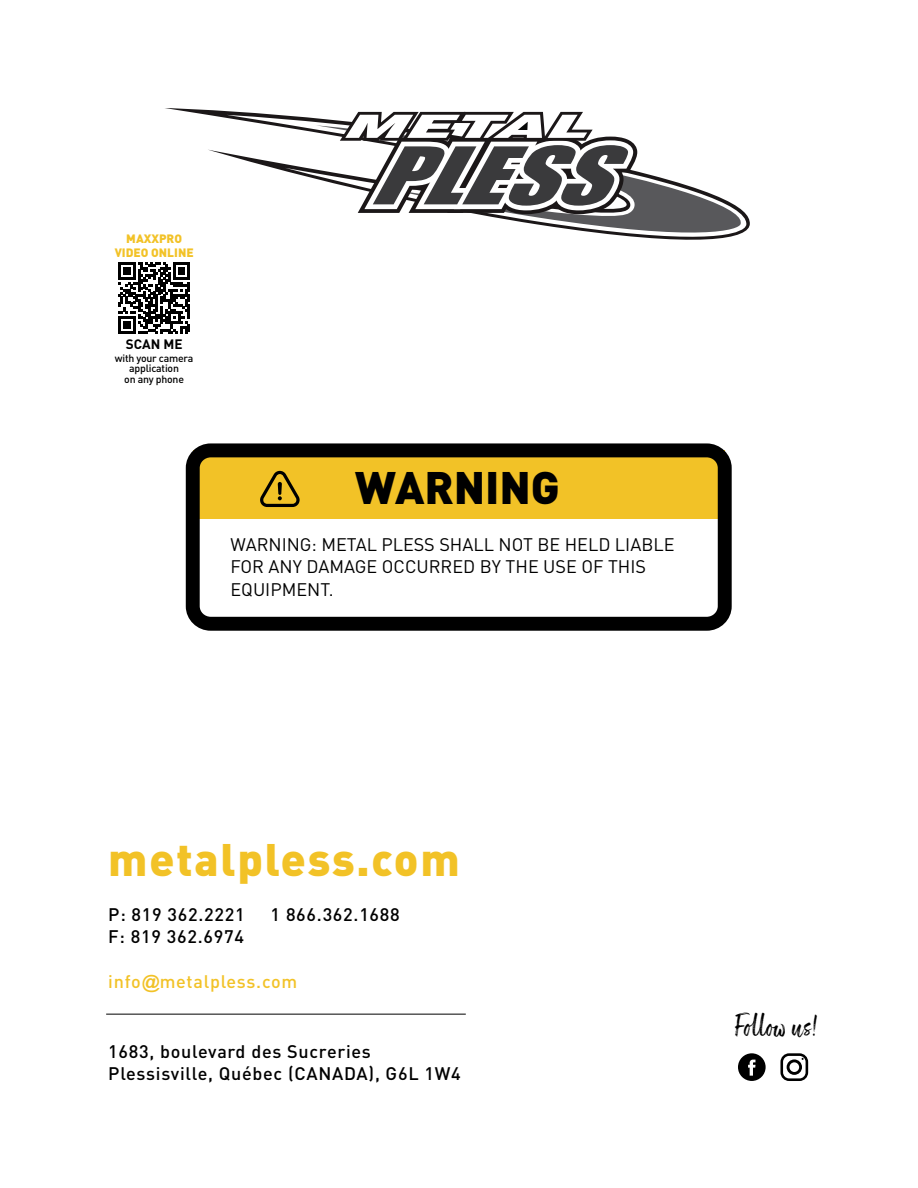
<style>
.page{position:relative;width:918px;height:1188px;background:#fff}
.page>*{position:absolute;margin:0;border:0;box-sizing:border-box;transform-origin:0 0}
.t1{font:900 45px "DINOT";letter-spacing:.04em;color:#f2c227}
.t2{font:900 45px "DINOT";color:#000}
.t3{font:27px "ATS Script";color:#000}
.t4{font:500 18px/22.5px "DINOT";letter-spacing:.04em;color:#000}
.t5{font:18px/22.5px "DINOT";color:#000}
.t6{font:500 18px "DINOT";letter-spacing:.04em;color:#f2c227}
.t7{font:700 13.5px "DINOT";color:#000}
.t8{font:900 12px/13.5px "DINOT";color:#f2c227;text-align:center}
.t9{font:500 10.5px/10.5px "DINOT";letter-spacing:-.02em;color:#000;text-align:center}
.s1{font-family:"Arial";font-weight:700;font-style:italic}
</style>
<div class="page">
<hr style="left:106px;top:1014px;width:360px;height:1px;background:#000">
<div style="left:193px;top:450px;width:532px;height:69px;background:#f2c227"></div>
<svg style="left:260px;top:471px;width:40px;height:36px"></svg>
<div style="left:186px;top:443px;width:546px;height:188px;border:14px solid #000;border-radius:18px"></div>
<svg style="left:165px;top:108px;width:585px;height:123px"></svg>
<svg style="left:227px;top:115px;width:519px;height:118px"></svg>
<svg style="left:316px;top:125px;width:426px;height:115px"></svg>
<svg style="left:340px;top:112px;width:297px;height:102px"></svg>
<svg style="left:738px;top:1053px;width:28px;height:28px"></svg>
<svg style="left:780px;top:1053px;width:28px;height:28px"></svg>
<div style="left:108px;top:228px;width:92px;height:162px;background:#fff"></div>
<svg style="left:118px;top:262px;width:72px;height:72px"></svg>
<p class="t8" style="left:115px;top:232px;width:81px">MAXXPRO<br>VIDEO ONLINE</p>
<p class="t7" style="left:126px;top:335px;width:58px">SCAN ME</p>
<p class="t9" style="left:115px;top:352px;width:80px">with your camera application<br>on any phone</p>
<h1 class="t2" style="left:355px;top:458px;width:206px">WARNING</h1>
<p class="t5" style="left:231px;top:533px;width:445px">WARNING: METAL PLESS SHALL NOT BE HELD LIABLE<br>FOR ANY DAMAGE OCCURRED BY THE USE OF THIS<br>EQUIPMENT.</p>
<h1 class="t1" style="left:108px;top:829px;width:353px">metalpless.com</h1>
<p class="t4" style="left:108px;top:902px;width:138px">P: 819 362.2221</p>
<p class="t4" style="left:271px;top:902px;width:131px">1 866.362.1688</p>
<p class="t4" style="left:108px;top:925px;width:137px">F: 819 362.6974</p>
<p class="t6" style="left:108px;top:970px;width:191px">info<span class="s1">@</span>metalpless.com</p>
<p class="t4" style="left:108px;top:1039px;width:354px">1683, boulevard des Sucreries<br>Plessisville, Québec (CANADA), G6L 1W4</p>
<h2 class="t3" style="left:735px;top:1011px;width:84px">Follow us!</h2>
</div>
